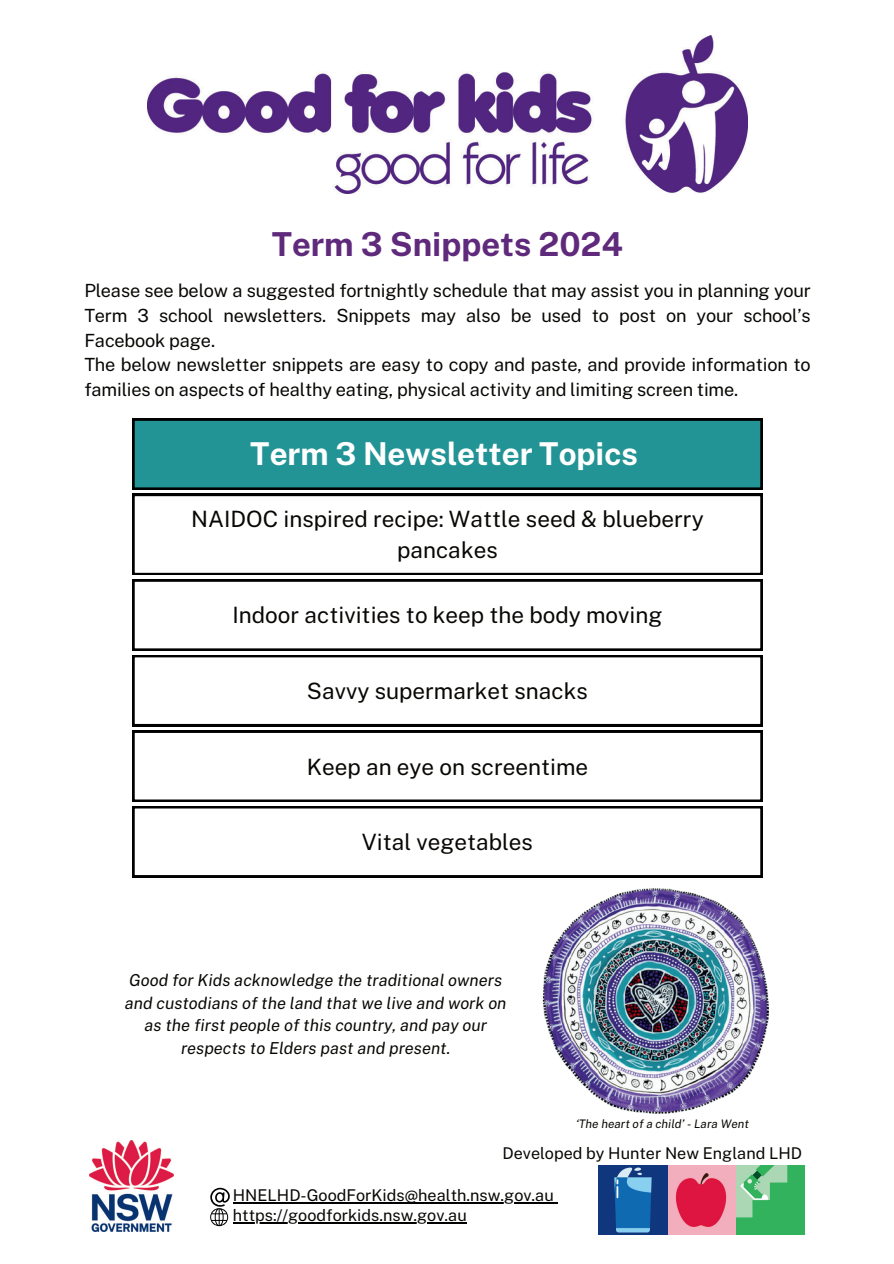
<style>
.page{position:relative;width:894px;height:1264px;background:#fff}
.page>*{position:absolute;margin:0;border:0;box-sizing:border-box;transform-origin:0 0}
.t1{font:700 33px "Public Sans";color:#5f2a7b}
.t2{font:700 31.5px "Public Sans";color:#fff}
.t3{font:22.5px/31.5px "Public Sans";color:#080704;text-align:center}
.t4{font:18.15px/24.8px "Public Sans";letter-spacing:-.01em;color:#080704}
.t5{font:italic 16.5px/22.5px "Public Sans";color:#080704;text-align:center}
.t6{font:16.2px/19.6px "Public Sans";color:#080704}
.t7{font:italic 11.7px "Public Sans";color:#080704}
</style>
<div class="page">
<img style="left:147px;top:35px;width:600px;height:159px">
<img style="left:598px;top:1165px;width:206px;height:69px">
<img style="left:89px;top:1140px;width:85px;height:91px">
<hr style="left:233px;top:1202px;width:320px;height:1px;background:#000">
<hr style="left:233px;top:1222px;width:233px;height:1px;background:#000">
<svg style="left:210px;top:1187px;width:20px;height:39px"></svg>
<img style="left:542px;top:888px;width:228px;height:226px">
<svg style="left:132px;top:418px;width:630px;height:71px;background:#20898a"></svg>
<svg style="left:132px;top:494px;width:630px;height:81px"></svg>
<svg style="left:132px;top:579px;width:630px;height:298px"></svg>
<h1 class="t1" style="left:271px;top:220px;width:353px">Term 3 Snippets 2024</h1>
<p class="t4" style="left:84px;top:277px;width:727px">Please see below a suggested fortnightly schedule that may assist you in planning your Term 3 school newsletters. Snippets may also be used to post on your school’s Facebook page.<br>The below newsletter snippets are easy to copy and paste, and provide information to families on aspects of healthy eating, physical activity and limiting screen time.</p>
<h2 class="t2" style="left:250px;top:430px;width:389px">Term 3 Newsletter Topics</h2>
<p class="t3" style="left:191px;top:501px;width:513px">NAIDOC inspired recipe: Wattle seed &amp; blueberry pancakes</p>
<p class="t3" style="left:232px;top:598px;width:431px">Indoor activities to keep the body moving</p>
<p class="t3" style="left:307px;top:673px;width:282px">Savvy supermarket snacks</p>
<p class="t3" style="left:307px;top:749px;width:283px">Keep an eye on screentime</p>
<p class="t3" style="left:362px;top:824px;width:173px">Vital vegetables</p>
<p class="t5" style="left:125px;top:968px;width:383px">Good for Kids acknowledge the traditional owners and custodians of the land that we live and work on as the first people of this country, and pay our respects to Elders past and present.</p>
<p class="t7" style="left:576px;top:1116px;width:174px">‘The heart of a child’ - Lara Went</p>
<p class="t6" style="left:502px;top:1142px;width:301px">Developed by Hunter New England LHD</p>
<p class="t6" style="left:233px;top:1184px;width:322px">HNELHD-GoodForKids@health.nsw.gov.au https://goodforkids.nsw.gov.au</p>
</div>
